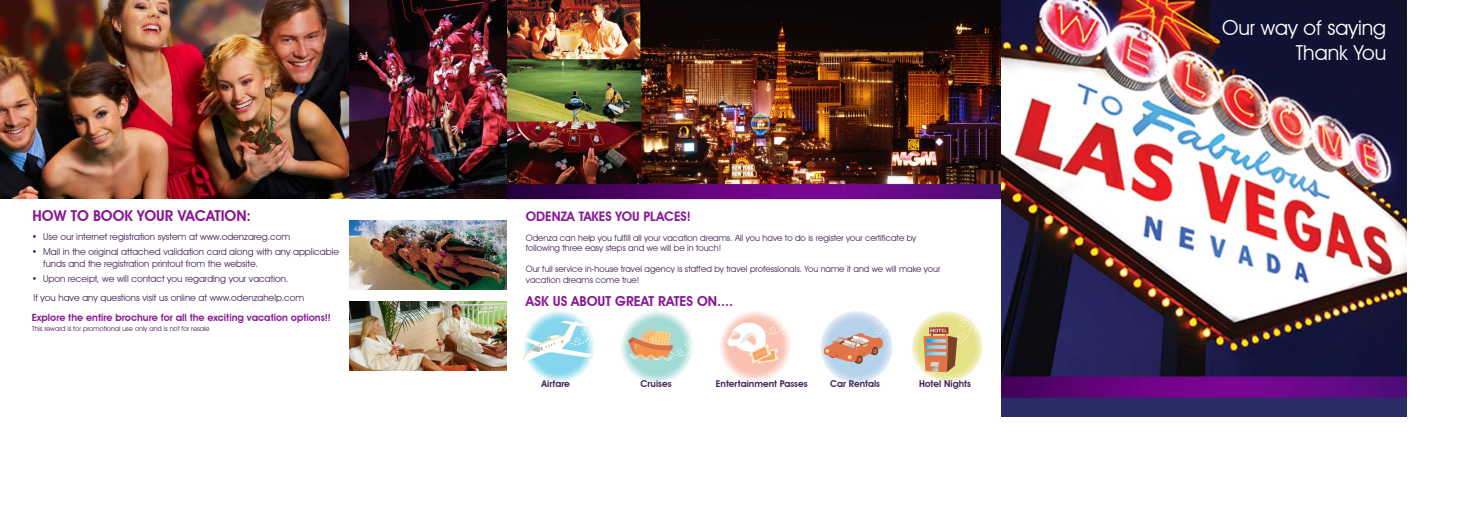
<style>
.page{position:relative;width:1482px;height:518px;background:#fff}
.page>*{position:absolute;margin:0;border:0;box-sizing:border-box;transform-origin:0 0}
.t1{font:20.62px/25px "Avant Garde IT Cby BT";color:#fff;text-align:right}
.t2{font:600 15px "Avant Garde IT Cby BT";color:#891795}
.t3{font:600 13.75px "Avant Garde IT Cby BT";color:#891795}
.t4{font:600 13.12px "Avant Garde IT Cby BT";color:#891795}
.t5{font:600 10px "Avant Garde IT Cby BT";color:#891795}
.t6{font:9.38px/12.5px "Avant Garde IT Cby BT";color:#422358}
.t7{font:600 9.38px "Avant Garde IT Cby BT";color:#422358}
.t8{font:8.75px/10.5px "Avant Garde IT Cby BT";color:#422358}
.t9{font:6.88px "Avant Garde IT Cby BT";color:#422358}
</style>
<div class="page">
<img style="left:506px;top:0;width:495px;height:383px">
<img style="left:1001px;top:0;width:405px;height:416px">
<svg style="left:523px;top:310px;width:72px;height:72px"></svg>
<svg style="left:522px;top:320px;width:72px;height:41px"></svg>
<svg style="left:820px;top:311px;width:72px;height:72px"></svg>
<svg style="left:822px;top:318px;width:70px;height:46px;background:#cdbcbc"></svg>
<svg style="left:620px;top:310px;width:73px;height:73px;background:#c1e6e2"></svg>
<svg style="left:628px;top:329px;width:69px;height:31px;background:#d2c6a8"></svg>
<svg style="left:719px;top:310px;width:72px;height:70px"></svg>
<svg style="left:911px;top:311px;width:71px;height:71px"></svg>
<svg style="left:923px;top:319px;width:57px;height:53px;background:#d2ba84"></svg>
<img style="left:0;top:0;width:506px;height:198px">
<img style="left:350px;top:221px;width:156px;height:68px">
<img style="left:350px;top:301px;width:156px;height:69px">
<h2 class="t2" style="left:32px;top:206px;width:220px">How to boo k yo ur vacatio n:</h2>
<p class="t6" style="left:32px;top:231px;width:260px">• Use our internet registration system at www.odenzareg.com</p>
<p class="t6" style="left:43px;top:245px;width:297px;text-indent:-11px">• Mail in the original attached validation card along with any applicable funds and the registration printout from the website.</p>
<p class="t6" style="left:32px;top:269px;width:274px;line-height:18.4px">• Upon receipt, we will contact you regarding your vacation.<br>If you have any questions visit us online at www.odenzahelp.com</p>
<p class="t5" style="left:32px;top:312px;width:300px">Explore the entire brochure for all the exciting vacation options!!</p>
<p class="t9" style="left:32px;top:324px;width:179px">This reward is for promotional use only and is not for resale</p>
<h3 class="t4" style="left:526px;top:209px;width:166px">Odenza takes you places!</h3>
<p class="t8" style="left:526px;top:232px;width:392px">Odenza can help you fulfill all your vacation dreams. All you have to do is register your certificate by following three easy steps and we will be in touch!</p>
<p class="t8" style="left:526px;top:263px;width:416px">Our full service in-house travel agency is staffed by travel professionals. You name it and we will make your vacation dreams come true!</p>
<h3 class="t3" style="left:526px;top:293px;width:209px">Ask us about great rates on....</h3>
<p class="t7" style="left:541px;top:378px;width:30px">Airfare</p>
<p class="t7" style="left:640px;top:378px;width:33px">Cruises</p>
<p class="t7" style="left:716px;top:378px;width:93px">Entertainment Passes</p>
<p class="t7" style="left:830px;top:378px;width:51px">Car Rentals</p>
<p class="t7" style="left:919px;top:378px;width:53px">Hotel Nights</p>
<h1 class="t1" style="left:1221px;top:15px;width:166px">Our way of saying<br>Thank You</h1>
</div>
